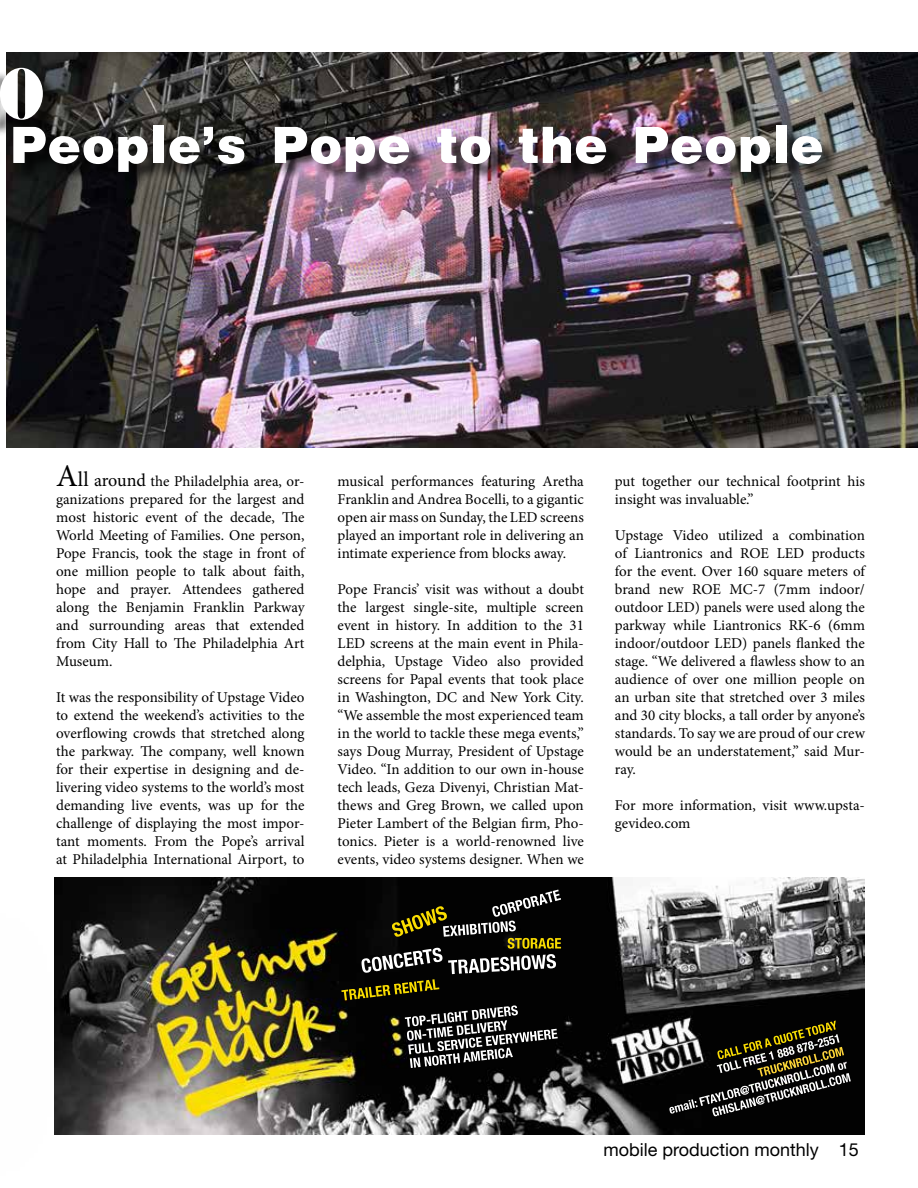
<style>
.page{position:relative;width:918px;height:1188px;background:#fff}
.page>*{position:absolute;margin:0;border:0;box-sizing:border-box;transform-origin:0 0}
.t1{font:68.55px "Falstaff MT Std";color:#fff;scale:.79 1}
.t2{font:900 54px "Arena";color:#fff}
.t3{font:18px "Helvetica Neue LT Std";color:#000}
.t4{font:15px/18px "Minion Pro";color:#000;text-align:justify}
.s1{font-size:31.5px}
.s2{font-size:21px}
.s3{font-size:18px}
</style>
<div class="page">
<img style="left:6px;top:53px;width:912px;height:394px">
<div style="left:0;top:70px;width:61px;height:68px;background:#000;opacity:.75"></div>
<div style="left:0;top:126px;width:841px;height:64px;background:#000;opacity:.75"></div>
<img style="left:55px;top:878px;width:810px;height:257px">
<h1 class="t1" style="left:-2px;top:53px;width:61px">O</h1>
<h2 class="t2" style="left:10px;top:118px;width:815px">People’s Pope to the People</h2>
<p class="t4" style="left:56px;top:472px;width:250px"><span class="s1">A</span><span class="s2">ll</span> <span class="s3">around</span> the Philadelphia area, or&shy;ganizations prepared for the largest and most historic event of the decade, The World Meeting of Families. One person, Pope Francis, took the stage in front of one million people to talk about faith, hope and prayer. Attendees gathered along the Benjamin Franklin Parkway and surrounding areas that extended from City Hall to The Philadelphia Art Museum.</p>
<p class="t4" style="left:56px;top:688px;width:250px">It was the responsibility of Upstage Video to extend the weekend’s activities to the overflowing crowds that stretched along the parkway. The company, well known for their expertise in designing and de&shy;livering video systems to the world’s most demanding live events, was up for the challenge of displaying the most impor&shy;tant moments. From the Pope’s arrival at Philadelphia International Airport, to</p>
<p class="t4" style="left:338px;top:472px;width:248px">musical performances featuring Aretha Franklin and Andrea Bocelli, to a gigantic open air mass on Sunday, the LED screens played an important role in delivering an intimate experience from blocks away.</p>
<p class="t4" style="left:338px;top:580px;width:248px">Pope Francis’ visit was without a doubt the largest single-site, multiple screen event in history. In addition to the 31<br>LED screens at the main event in Phila&shy;delphia, Upstage Video also provided screens for Papal events that took place in Washington, DC and New York City. “We assemble the most experienced team in the world to tackle these mega events,” says Doug Murray, President of Upstage Video. “In addition to our own in-house tech leads, Geza Divenyi, Christian Mat&shy;thews and Greg Brown, we called upon Pieter Lambert of the Belgian firm, Pho&shy;tonics. Pieter is a world-renowned live events, video systems designer. When we</p>
<p class="t4" style="left:615px;top:472px;width:252px">put together our technical footprint his insight was invaluable.”</p>
<p class="t4" style="left:615px;top:526px;width:252px">Upstage Video utilized a combination of Liantronics and ROE LED products for the event. Over 160 square meters of brand new ROE MC-7 (7mm indoor/ outdoor LED) panels were used along the parkway while Liantronics RK-6 (6mm indoor/outdoor LED) panels flanked the stage. “We delivered a flawless show to an audience of over one million people on an urban site that stretched over 3 miles and 30 city blocks, a tall order by anyone’s standards. To say we are proud of our crew would be an understatement,” said Mur&shy;ray.</p>
<p class="t4" style="left:615px;top:796px;width:252px">For more information, visit www.upsta&shy;gevideo.com</p>
<p class="t3" style="left:604px;top:1138px;width:257px">mobile production monthly 15</p>
</div>
